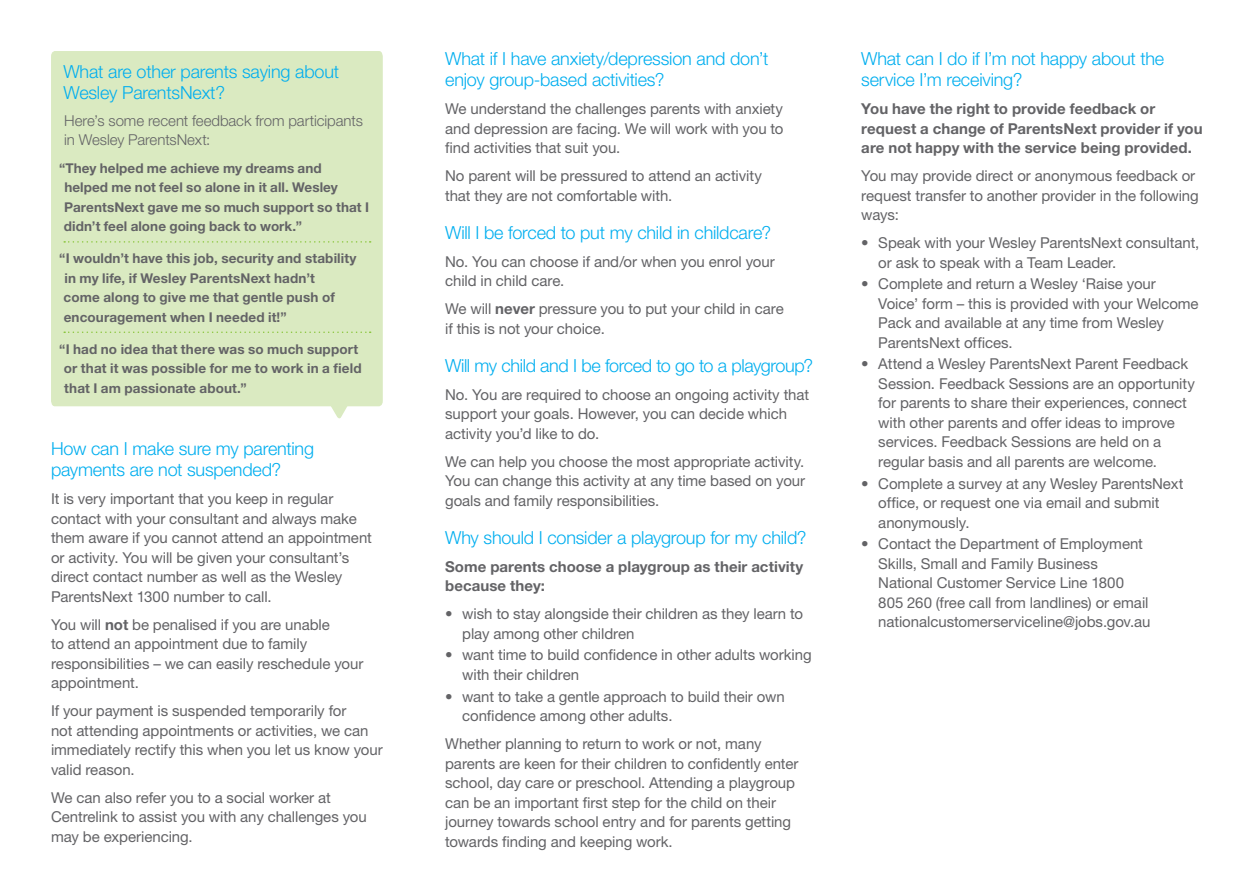
<style>
.page{position:relative;width:1259px;height:893px;background:#fff}
.page>*{position:absolute;margin:0;border:0;box-sizing:border-box;transform-origin:0 0}
.t1{font:300 18px/21px "Helvetica Neue LT";letter-spacing:-.01em;color:#00aeef}
.t2{font:15px/19.5px "Helvetica Neue LT";letter-spacing:-.005em;color:#636366}
.t3{font:700 15px/19.5px "Helvetica Neue LT";letter-spacing:.005em;color:#636366}
.t4{font:300 15px/18.9px "Helvetica Neue LT";letter-spacing:-.005em;color:#636366}
.t5{font:700 13.5px/19.5px "Helvetica Neue LT";letter-spacing:.005em;color:#636366}
.s1{font-weight:700}
</style>
<div class="page">
<svg style="left:318px;top:406px;width:41px;height:13px"></svg>
<div style="left:51px;top:51px;width:332px;height:355px;background:#daeac1"></div>
<svg style="left:64px;top:241px;width:307px;height:2px"></svg>
<svg style="left:64px;top:331px;width:307px;height:2px"></svg>
<p class="t1" style="left:63px;top:60px;width:277px">What are other parents saying about<br>Wesley ParentsNext?</p>
<p class="t4" style="left:64px;top:111px;width:300px">Here’s some recent feedback from participants in Wesley ParentsNext:</p>
<p class="t5" style="left:64px;top:158px;width:306px;text-indent:-5px">“They helped me achieve my dreams and<br>helped me not feel so alone in it all. Wesley ParentsNext gave me so much support so that I didn’t feel alone going back to work.”</p>
<p class="t5" style="left:64px;top:248px;width:294px;text-indent:-4px">“I wouldn’t have this job, security and stability in my life, if Wesley ParentsNext hadn’t<br>come along to give me that gentle push of encouragement when I needed it!”</p>
<p class="t5" style="left:64px;top:339px;width:299px;text-indent:-5px">“I had no idea that there was so much support or that it was possible for me to work in a field that I am passionate about.”</p>
<p class="t1" style="left:51px;top:438px;width:264px">How can I make sure my parenting payments are not suspended?</p>
<p class="t2" style="left:51px;top:489px;width:322px">It is very important that you keep in regular contact with your consultant and always make them aware if you cannot attend an appointment or activity. You will be given your consultant’s direct contact number as well as the Wesley ParentsNext 1300 number to call.</p>
<p class="t2" style="left:51px;top:615px;width:314px">You will <span class="s1">not</span> be penalised if you are unable<br>to attend an appointment due to family responsibilities – we can easily reschedule your appointment.</p>
<p class="t2" style="left:51px;top:701px;width:333px">If your payment is suspended temporarily for<br>not attending appointments or activities, we can immediately rectify this when you let us know your valid reason.</p>
<p class="t2" style="left:51px;top:788px;width:317px">We can also refer you to a social worker at<br>Centrelink to assist you with any challenges you may be experiencing.</p>
<p class="t1" style="left:445px;top:48px;width:325px">What if I have anxiety/depression and don’t enjoy group-based activities?</p>
<p class="t2" style="left:445px;top:99px;width:340px;text-align:justify">We understand the challenges parents with anxiety and depression are facing. We will work with you to find activities that suit you.</p>
<p class="t2" style="left:445px;top:166px;width:318px">No parent will be pressured to attend an activity that they are not comfortable with.</p>
<p class="t1" style="left:445px;top:221px;width:327px">Will I be forced to put my child in childcare?</p>
<p class="t2" style="left:445px;top:251px;width:331px">No. You can choose if and/or when you enrol your child in child care.</p>
<p class="t2" style="left:445px;top:299px;width:340px">We will <span class="s1">never</span> pressure you to put your child in care if this is not your choice.</p>
<p class="t1" style="left:445px;top:354px;width:369px">Will my child and I be forced to go to a playgroup?</p>
<p class="t2" style="left:445px;top:384px;width:365px">No. You are required to choose an ongoing activity that support your goals. However, you can decide which activity you’d like to do.</p>
<p class="t2" style="left:445px;top:451px;width:361px;text-align:justify">We can help you choose the most appropriate activity.<br>You can change this activity at any time based on your goals and family responsibilities.</p>
<p class="t1" style="left:445px;top:526px;width:363px">Why should I consider a playgroup for my child?</p>
<p class="t3" style="left:445px;top:556px;width:360px">Some parents choose a playgroup as their activity because they:</p>
<p class="t2" style="left:462px;top:604px;width:342px;text-indent:-17px">• wish to stay alongside their children as they learn to play among other children</p>
<p class="t2" style="left:462px;top:645px;width:351px;text-indent:-17px">• want time to build confidence in other adults working with their children</p>
<p class="t2" style="left:462px;top:686px;width:324px;text-indent:-17px">• want to take a gentle approach to build their own confidence among other adults.</p>
<p class="t2" style="left:445px;top:734px;width:355px">Whether planning to return to work or not, many parents are keen for their children to confidently enter school, day care or preschool. Attending a playgroup can be an important first step for the child on their journey towards school entry and for parents getting towards finding and keeping work.</p>
<p class="t1" style="left:861px;top:48px;width:304px">What can I do if I’m not happy about the service I’m receiving?</p>
<p class="t3" style="left:861px;top:99px;width:343px">You have the right to provide feedback or request a change of ParentsNext provider if you are not happy with the service being provided.</p>
<p class="t2" style="left:861px;top:166px;width:339px">You may provide direct or anonymous feedback or request transfer to another provider in the following ways:</p>
<p class="t2" style="left:878px;top:233px;width:322px;text-indent:-17px">• Speak with your Wesley ParentsNext consultant, or ask to speak with a Team Leader.</p>
<p class="t2" style="left:878px;top:274px;width:322px;text-indent:-17px">• Complete and return a Wesley ‘Raise your Voice’ form – this is provided with your Welcome Pack and available at any time from Wesley ParentsNext offices.</p>
<p class="t2" style="left:878px;top:354px;width:318px;text-indent:-17px">• Attend a Wesley ParentsNext Parent Feedback Session. Feedback Sessions are an opportunity for parents to share their experiences, connect with other parents and offer ideas to improve services. Feedback Sessions are held on a regular basis and all parents are welcome.</p>
<p class="t2" style="left:878px;top:473px;width:306px;text-indent:-17px">• Complete a survey at any Wesley ParentsNext office, or request one via email and submit anonymously.</p>
<p class="t2" style="left:878px;top:534px;width:274px;text-indent:-17px">• Contact the Department of Employment Skills, Small and Family Business National Customer Service Line 1800<br>805 260 (free call from landlines) or email nationalcustomerserviceline@jobs.gov.au</p>
</div>
